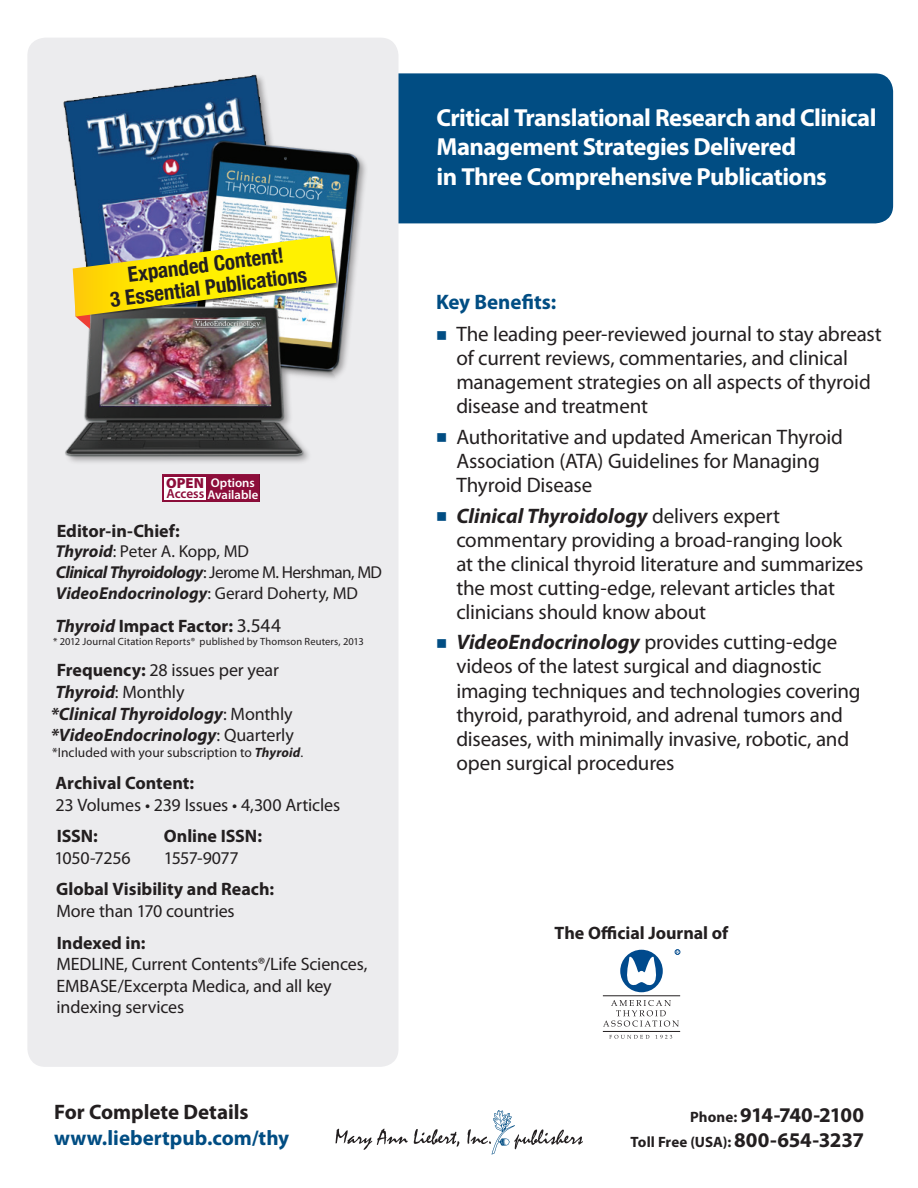
<style>
.page{position:relative;width:918px;height:1188px;background:#fff}
.page>*{position:absolute;margin:0;border:0;box-sizing:border-box;transform-origin:0 0}
.t1{font:700 24.75px/29.7px "Myriad Pro";letter-spacing:-.025em;color:#fff}
.t2{font:21px/24px "Myriad Pro";letter-spacing:-.01em;color:#231f20}
.t3{font:700 condensed 21px/22.5px "Helvetica Neue";color:#231f20;text-align:center}
.t4{font:700 21px "Myriad Pro";color:#014d83}
.t5{font:700 21px "Myriad Pro";letter-spacing:-.005em;color:#231f20}
.t6{font:700 21px "Myriad Pro";letter-spacing:-.05em;color:#231f20}
.t7{font:18px/21.6px "Myriad Pro";letter-spacing:-.01em;color:#231f20}
.t8{font:700 18px "Myriad Pro";color:#231f20}
.t9{font:italic 700 18px/21.6px "Myriad Pro";color:#231f20}
.t10{font:18px "Myriad Pro";letter-spacing:-.035em;color:#231f20}
.t11{font:17.25px/20.7px "Myriad Pro";letter-spacing:-.005em;color:#231f20}
.t12{font:700 15px "Myriad Pro";color:#231f20}
.t13{font:900 14.55px "Myriad Pro";color:#8d0d3a}
.t14{font:13.5px "Myriad Pro";letter-spacing:.005em;color:#231f20}
.t15{font:600 12.75px "Myriad Pro";color:#fff}
.t16{font:10.5px "Myriad Pro";letter-spacing:.015em;color:#231f20}
.s1{font-size:13.2px;color:#8d0d3a}
.s2{font-weight:700;font-style:italic}
.s3{font-style:italic}
.s4{font-weight:400;font-size:19.5px}
.s5{font-style:normal}
.s6{font-weight:400;font-style:normal}
.s7{font-size:15px}
.s8{font-size:21px}
</style>
<div class="page">
<div style="left:343px;top:73px;width:550px;height:150px;background:#014d83;border-radius:18px"></div>
<div style="left:27px;top:38px;width:372px;height:1029px;background:#ececee;border-radius:18px"></div>
<svg style="left:336px;top:1129px;width:72px;height:21px"></svg>
<svg style="left:414px;top:1129px;width:45px;height:18px"></svg>
<svg style="left:467px;top:1110px;width:116px;height:45px"></svg>
<img style="left:63px;top:74px;width:300px;height:388px">
<img style="left:73px;top:236px;width:267px;height:93px">
<svg style="left:162px;top:474px;width:98px;height:28px;background:#8e103c"></svg>
<div style="left:165px;top:477px;width:41px;height:23px;background:#fff"></div>
<svg style="left:620px;top:950px;width:43px;height:42px"></svg>
<hr style="left:603px;top:1031px;width:77px;height:1px;background:#231f20">
<hr style="left:603px;top:996px;width:77px;height:1px;background:#231f20">
<svg style="left:603px;top:1000px;width:76px;height:27px"></svg>
<svg style="left:609px;top:1035px;width:40px;height:4px"></svg>
<svg style="left:655px;top:1035px;width:17px;height:4px"></svg>
<svg style="left:675px;top:950px;width:5px;height:5px"></svg>
<p class="t3" style="left:106px;top:265px;width:200px;rotate:-7deg">Expanded Content!<br>3 Essential Publications</p>
<p class="t13" style="left:166px;top:474px;width:39px">OPEN</p>
<p class="t15" style="left:166px;top:487px;width:93px"><span class="s1">Access</span> Available</p>
<p class="t15" style="left:211px;top:475px;width:45px">Options</p>
<p class="t8" style="left:57px;top:521px;width:124px">Editor-in-Chief:</p>
<p class="t11" style="left:56px;top:542px;width:328px"><span class="s2">Thyroid</span>: Peter A. Kopp, MD<br><span class="s2">Clinical Thyroidology</span>: Jerome M. Hershman, MD<br><span class="s2">VideoEndocrinology</span>: Gerard Doherty, MD</p>
<p class="t8" style="left:56px;top:616px;width:227px"><span class="s3">Thyroid</span> Impact Factor: <span class="s4">3.544</span></p>
<p class="t16" style="left:53px;top:636px;width:312px">* 2012 Journal Citation Reports® published by Thomson Reuters, 2013</p>
<p class="t9" style="left:51px;top:660px;width:245px;text-indent:6px"><span class="s5">Frequency:</span> <span class="s6">28 issues per year<br></span>Thyroid<span class="s6">: Monthly<br></span>*Clinical Thyroidology<span class="s6">: Monthly </span>*VideoEndocrinology<span class="s6">: Quarterly</span></p>
<p class="t14" style="left:52px;top:745px;width:253px">*Included with your subscription to <span class="s2">Thyroid</span>.</p>
<p class="t8" style="left:56px;top:773px;width:140px">Archival Content:</p>
<p class="t7" style="left:55px;top:794px;width:286px">23 Volumes • 239 Issues • 4,300 Articles</p>
<p class="t8" style="left:57px;top:826px;width:43px">ISSN:</p>
<p class="t8" style="left:164px;top:826px;width:100px">Online ISSN:</p>
<p class="t7" style="left:54px;top:847px;width:78px">1050-7256</p>
<p class="t10" style="left:164px;top:848px;width:76px">1557-9077</p>
<p class="t8" style="left:56px;top:879px;width:219px">Global Visibility and Reach:</p>
<p class="t7" style="left:56px;top:900px;width:180px">More than 170 countries</p>
<p class="t8" style="left:57px;top:932px;width:90px">Indexed in:</p>
<p class="t7" style="left:56px;top:954px;width:313px">MEDLINE, Current Contents®/Life Sciences,<br>EMBASE/Excerpta Medica, and all key indexing services</p>
<p class="t5" style="left:54px;top:1101px;width:196px">For Complete Details</p>
<p class="t4" style="left:54px;top:1126px;width:237px">www.liebertpub.com/thy</p>
<p class="t1" style="left:437px;top:103px;width:441px">Critical Translational Research and Clinical<br>Management Strategies Delivered<br>in Three Comprehensive Publications</p>
<p class="t4" style="left:436px;top:290px;width:122px">Key Benefits:</p>
<p class="t2" style="left:456px;top:323px;width:427px">The leading peer-reviewed journal to stay abreast of current reviews, commentaries, and clinical management strategies on all aspects of thyroid disease and treatment</p>
<p class="t2" style="left:456px;top:425px;width:388px">Authoritative and updated American Thyroid<br>Association (ATA) Guidelines for Managing<br>Thyroid Disease</p>
<p class="t2" style="left:456px;top:504px;width:409px"><span class="s2">Clinical Thyroidology</span> delivers expert commentary providing a broad-ranging look at the clinical thyroid literature and summarizes the most cutting-edge, relevant articles that clinicians should know about</p>
<p class="t2" style="left:456px;top:631px;width:406px"><span class="s2">VideoEndocrinology</span> provides cutting-edge videos of the latest surgical and diagnostic imaging techniques and technologies covering thyroid, parathyroid, and adrenal tumors and diseases, with minimally invasive, robotic, and open surgical procedures</p>
<p class="t8" style="left:555px;top:923px;width:175px">The Official Journal of</p>
<p class="t6" style="left:690px;top:1103px;width:175px"><span class="s7">Phone:</span> 914-740-2100</p>
<p class="t12" style="left:631px;top:1133px;width:235px">Toll Free (USA): <span class="s8">800-654-3237</span></p>
</div>
